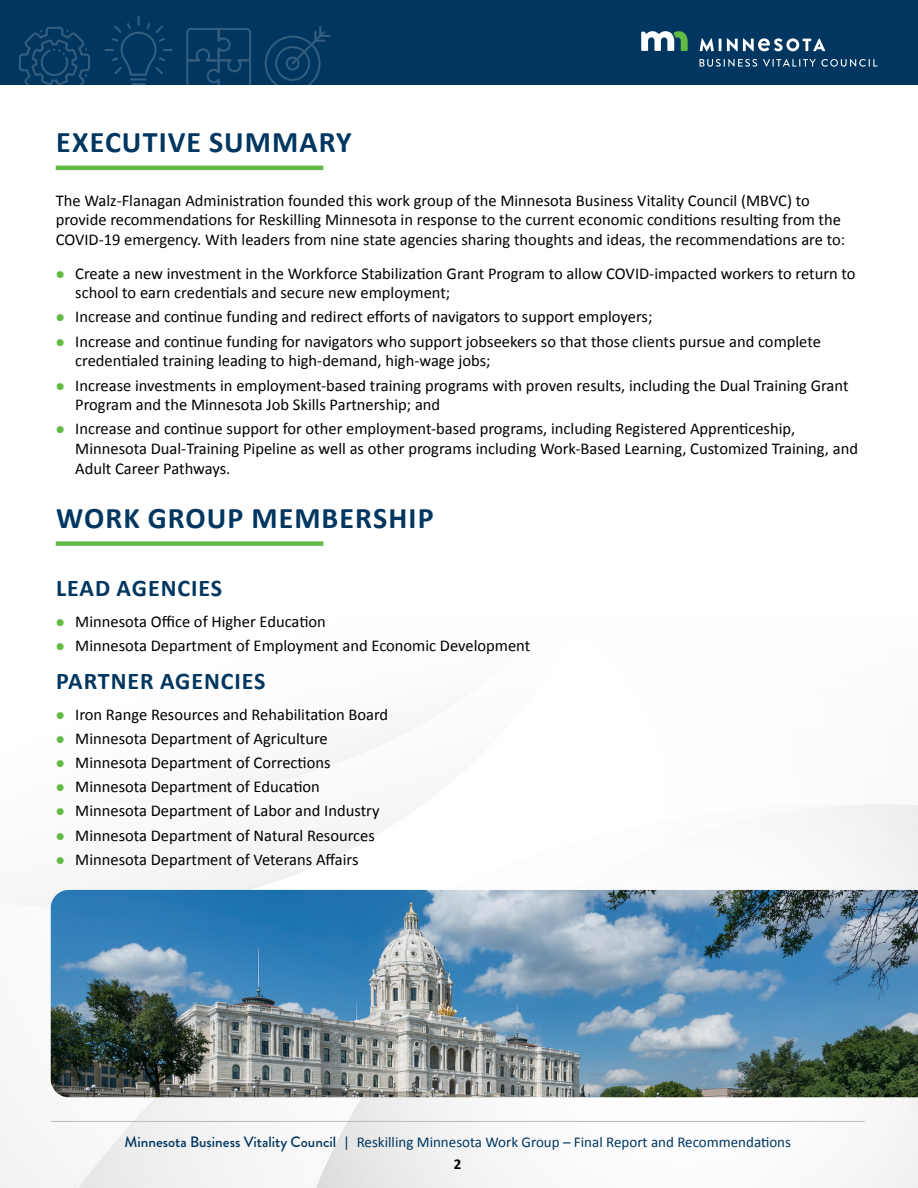
<style>
.page{position:relative;width:918px;height:1188px;background:#fff}
.page>*{position:absolute;margin:0;border:0;box-sizing:border-box;transform-origin:0 0}
.Section_Heading_new{font:700 30px "Calibri";letter-spacing:.035em;color:#003660}
.subhead_2_H3{font:700 24px "Calibri";letter-spacing:.04em;color:#003660}
.body_text_2{font:16.5px/19.8px "Calibri";color:#000}
.t1{font:15px/22.8px "Calibri";color:#003660;text-align:center}
.s1{font-family:"Brandon Grotesque";font-weight:500}
.s2{font-weight:700;color:#000}
</style>
<div class="page">
<div style="left:0;top:0;width:918px;height:84px;background:#003660"></div>
<hr style="left:51px;top:1121px;width:814px;height:1px;background:#bbbab4">
<svg style="left:641px;top:31px;width:47px;height:20px"></svg>
<svg style="left:700px;top:38px;width:21px;height:13px"></svg>
<svg style="left:727px;top:38px;width:98px;height:13px"></svg>
<svg style="left:700px;top:59px;width:57px;height:8px"></svg>
<svg style="left:763px;top:59px;width:114px;height:8px"></svg>
<svg style="left:19px;top:26px;width:71px;height:58px"></svg>
<hr style="left:130px;top:78px;width:17px;height:3px;background:#fff">
<svg style="left:131px;top:83px;width:14px;height:1px"></svg>
<svg style="left:105px;top:16px;width:68px;height:60px"></svg>
<svg style="left:186px;top:28px;width:65px;height:56px"></svg>
<svg style="left:265px;top:26px;width:65px;height:58px"></svg>
<hr style="left:56px;top:166px;width:267px;height:4px;background:#62bb46">
<div style="left:56px;top:541px;width:267px;height:5px;background:#62bb46"></div>
<img style="left:51px;top:890px;width:867px;height:207px">
<h2 class="Section_Heading_new" style="left:56px;top:123px;width:297px">EXECUTIVE SUMMARY</h2>
<p class="body_text_2" style="left:56px;top:190px;width:791px">The Walz-Flanagan Administration founded this work group of the Minnesota Business Vitality Council (MBVC) to provide recommendations for Reskilling Minnesota in response to the current economic conditions resulting from the<br>COVID-19 emergency. With leaders from nine state agencies sharing thoughts and ideas, the recommendations are to:</p>
<p class="body_text_2" style="left:75px;top:263px;width:782px">Create a new investment in the Workforce Stabilization Grant Program to allow COVID-impacted workers to return to school to earn credentials and secure new employment;</p>
<p class="body_text_2" style="left:75px;top:307px;width:579px">Increase and continue funding and redirect efforts of navigators to support employers;</p>
<p class="body_text_2" style="left:75px;top:331px;width:747px">Increase and continue funding for navigators who support jobseekers so that those clients pursue and complete credentialed training leading to high-demand, high-wage jobs;</p>
<p class="body_text_2" style="left:75px;top:375px;width:775px">Increase investments in employment-based training programs with proven results, including the Dual Training Grant<br>Program and the Minnesota Job Skills Partnership; and</p>
<p class="body_text_2" style="left:75px;top:419px;width:784px">Increase and continue support for other employment-based programs, including Registered Apprenticeship,<br>Minnesota Dual-Training Pipeline as well as other programs including Work-Based Learning, Customized Training, and<br>Adult Career Pathways.</p>
<h2 class="Section_Heading_new" style="left:56px;top:499px;width:379px">WORK GROUP MEMBERSHIP</h2>
<h3 class="subhead_2_H3" style="left:56px;top:573px;width:167px">LEAD AGENCIES</h3>
<p class="body_text_2" style="left:75px;top:611px;width:252px">Minnesota Office of Higher Education</p>
<p class="body_text_2" style="left:75px;top:635px;width:457px">Minnesota Department of Employment and Economic Development</p>
<h3 class="subhead_2_H3" style="left:56px;top:666px;width:211px">PARTNER AGENCIES</h3>
<p class="body_text_2" style="left:75px;top:705px;width:315px">Iron Range Resources and Rehabilitation Board</p>
<p class="body_text_2" style="left:75px;top:729px;width:254px">Minnesota Department of Agriculture</p>
<p class="body_text_2" style="left:75px;top:753px;width:257px">Minnesota Department of Corrections</p>
<p class="body_text_2" style="left:75px;top:777px;width:246px">Minnesota Department of Education</p>
<p class="body_text_2" style="left:75px;top:801px;width:306px">Minnesota Department of Labor and Industry</p>
<p class="body_text_2" style="left:75px;top:825px;width:301px">Minnesota Department of Natural Resources</p>
<p class="body_text_2" style="left:75px;top:849px;width:285px">Minnesota Department of Veterans Affairs</p>
<p class="t1" style="left:125px;top:1130px;width:668px"><span class="s1">Minnesota Business Vitality Council</span> | Reskilling Minnesota Work Group – Final Report and Recommendations<br><span class="s2">2</span></p>
</div>
